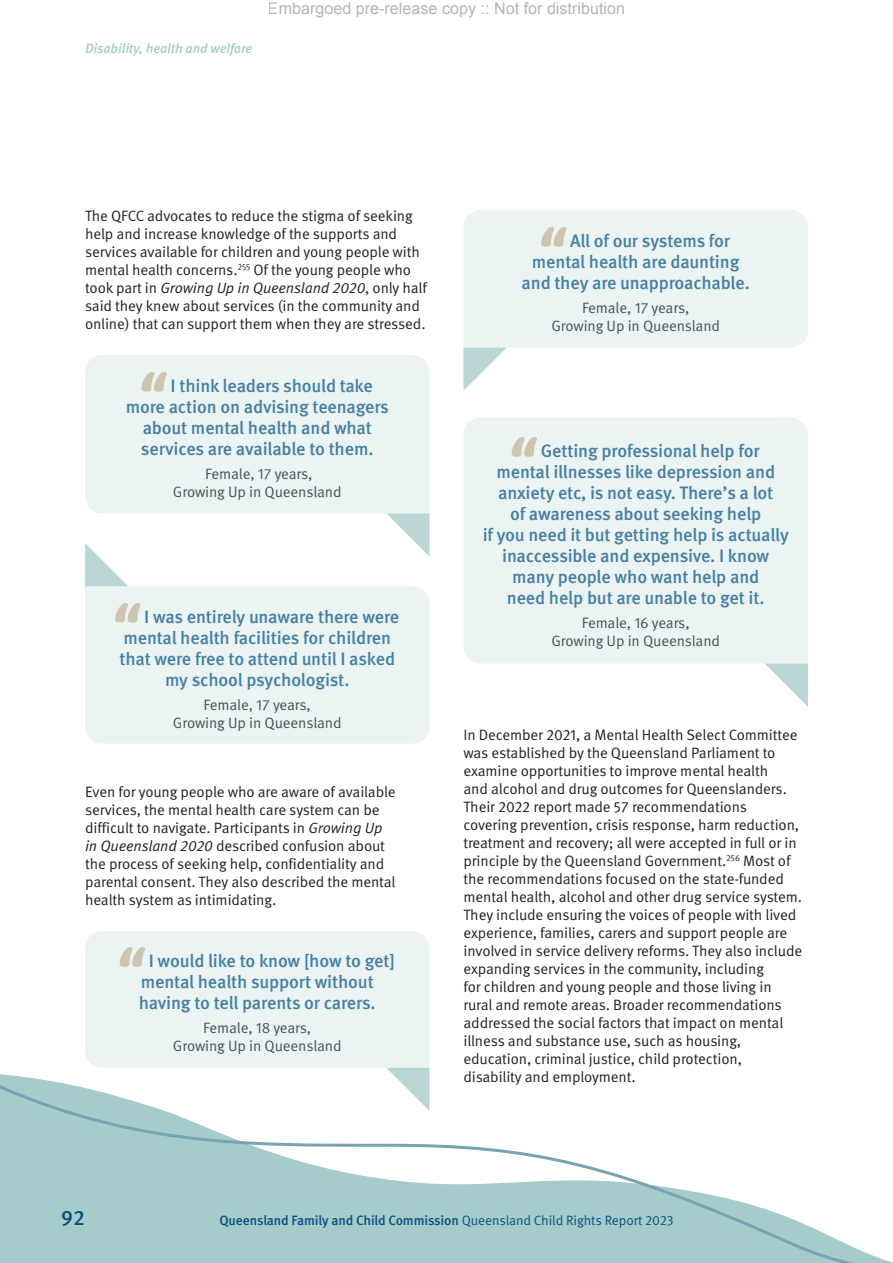
<style>
.page{position:relative;width:893px;height:1263px;background:#fff}
.page>*{position:absolute;margin:0;border:0;box-sizing:border-box;transform-origin:0 0}
.t1{font:500 21px "Meta Pro";color:#08507f}
.Quote_Tertiary_Blue{font:500 18px/21px "Meta Pro";letter-spacing:-.01em;color:#447fa3}
.t2{font:16.2px "Arial";color:rgb(0 0 0/.3)}
.Body{font:15px/18px "Meta Pro Norm";letter-spacing:-.01em;color:#231f20}
.Quote_author_Grey{font:15px/18px "Meta Pro Norm";letter-spacing:-.01em;color:#465059;text-align:center}
.t3{font:500 13.5px "Meta Pro";letter-spacing:-.01em;color:#08507f}
.t4{font:italic 500 13.5px "Meta Pro";letter-spacing:-.01em;color:#a5cbca}
.s1{font-family:"Meta Pro Norm Ita"}
.s2{font-family:"Meta Pro Norm";font-weight:400}
</style>
<div class="page">
<svg style="left:0;top:1067px;width:893px;height:196px"></svg>
<div style="left:85px;top:355px;width:344px;height:158px;background:#ebf3f3"></div>
<svg style="left:386px;top:513px;width:43px;height:43px"></svg>
<div style="left:85px;top:586px;width:344px;height:158px;background:#ebf3f3"></div>
<svg style="left:85px;top:543px;width:43px;height:43px"></svg>
<div style="left:85px;top:931px;width:344px;height:137px;background:#ebf3f3"></div>
<svg style="left:386px;top:1068px;width:43px;height:43px"></svg>
<div style="left:464px;top:418px;width:344px;height:245px;background:#ebf3f3"></div>
<svg style="left:765px;top:663px;width:43px;height:44px"></svg>
<div style="left:463px;top:210px;width:345px;height:138px;background:#ebf3f3"></div>
<svg style="left:463px;top:348px;width:43px;height:43px"></svg>
<svg style="left:141px;top:372px;width:26px;height:20px"></svg>
<svg style="left:115px;top:603px;width:26px;height:19px"></svg>
<svg style="left:120px;top:947px;width:25px;height:20px"></svg>
<svg style="left:541px;top:227px;width:25px;height:20px"></svg>
<svg style="left:512px;top:437px;width:25px;height:20px"></svg>
<p class="t4" style="left:85px;top:38px;width:169px">Disability, health and welfare</p>
<p class="t2" style="left:268px;top:-2px;width:359px">Embargoed pre-release copy :: Not for distribution</p>
<p class="Body" style="left:85px;top:206px;width:343px">The QFCC advocates to reduce the stigma of seeking help and increase knowledge of the supports and services available for children and young people with mental health concerns.<sup>255</sup> Of the young people who took part in <span class="s1">Growing Up in Queensland 2020</span>, only half said they knew about services (in the community and online) that can support them when they are stressed.</p>
<p class="Quote_Tertiary_Blue" style="left:171px;top:374px;width:204px">I think leaders should take</p>
<p class="Quote_Tertiary_Blue" style="left:126px;top:395px;width:265px">more action on advising teenagers</p>
<p class="Quote_Tertiary_Blue" style="left:143px;top:416px;width:231px">about mental health and what</p>
<p class="Quote_Tertiary_Blue" style="left:141px;top:437px;width:234px">services are available to them.</p>
<p class="Quote_author_Grey" style="left:173px;top:463px;width:170px">Female, 17 years,<br>Growing Up in Queensland</p>
<p class="Quote_Tertiary_Blue" style="left:144px;top:605px;width:257px">I was entirely unaware there were</p>
<p class="Quote_Tertiary_Blue" style="left:123px;top:626px;width:269px">mental health facilities for children</p>
<p class="Quote_Tertiary_Blue" style="left:120px;top:647px;width:277px">that were free to attend until I asked</p>
<p class="Quote_Tertiary_Blue" style="left:165px;top:668px;width:186px">my school psychologist.</p>
<p class="Quote_author_Grey" style="left:173px;top:694px;width:170px">Female, 17 years,<br>Growing Up in Queensland</p>
<p class="Body" style="left:85px;top:781px;width:312px">Even for young people who are aware of available services, the mental health care system can be difficult to navigate. Participants in <span class="s1">Growing Up in Queensland 2020</span> described confusion about the process of seeking help, confidentiality and parental consent. They also described the mental health system as intimidating.</p>
<p class="Quote_Tertiary_Blue" style="left:139px;top:949px;width:258px;text-indent:10px">I would like to know [how to get] mental health support without having to tell parents or carers.</p>
<p class="Quote_author_Grey" style="left:173px;top:1018px;width:170px">Female, 18 years,<br>Growing Up in Queensland</p>
<p class="Quote_Tertiary_Blue" style="left:570px;top:229px;width:162px">All of our systems for</p>
<p class="Quote_Tertiary_Blue" style="left:532px;top:250px;width:209px">mental health are daunting</p>
<p class="Quote_Tertiary_Blue" style="left:522px;top:271px;width:230px">and they are unapproachable.</p>
<p class="Quote_author_Grey" style="left:551px;top:298px;width:170px">Female, 17 years,<br>Growing Up in Queensland</p>
<p class="Quote_Tertiary_Blue" style="left:541px;top:439px;width:221px">Getting professional help for</p>
<p class="Quote_Tertiary_Blue" style="left:496px;top:460px;width:280px">mental illnesses like depression and</p>
<p class="Quote_Tertiary_Blue" style="left:498px;top:481px;width:277px">anxiety etc, is not easy. There’s a lot</p>
<p class="Quote_Tertiary_Blue" style="left:510px;top:502px;width:253px">of awareness about seeking help</p>
<p class="Quote_Tertiary_Blue" style="left:483px;top:523px;width:308px">if you need it but getting help is actually</p>
<p class="Quote_Tertiary_Blue" style="left:502px;top:544px;width:269px">inaccessible and expensive. I know</p>
<p class="Quote_Tertiary_Blue" style="left:512px;top:565px;width:249px">many people who want help and</p>
<p class="Quote_Tertiary_Blue" style="left:507px;top:586px;width:259px">need help but are unable to get it.</p>
<p class="Quote_author_Grey" style="left:551px;top:613px;width:170px">Female, 16 years,<br>Growing Up in Queensland</p>
<p class="Body" style="left:463px;top:725px;width:340px">In December 2021, a Mental Health Select Committee was established by the Queensland Parliament to examine opportunities to improve mental health<br>and alcohol and drug outcomes for Queenslanders.<br>Their 2022 report made 57 recommendations covering prevention, crisis response, harm reduction, treatment and recovery; all were accepted in full or in principle by the Queensland Government.<sup>256</sup> Most of the recommendations focused on the state-funded mental health, alcohol and other drug service system.<br>They include ensuring the voices of people with lived experience, families, carers and support people are involved in service delivery reforms. They also include expanding services in the community, including<br>for children and young people and those living in rural and remote areas. Broader recommendations addressed the social factors that impact on mental illness and substance use, such as housing, education, criminal justice, child protection, disability and employment.</p>
<h1 class="t1" style="left:61px;top:1201px;width:25px">92</h1>
<p class="t3" style="left:219px;top:1209px;width:456px">Queensland Family and Child Commission <span class="s2">Queensland Child Rights Report 2023</span></p>
</div>
